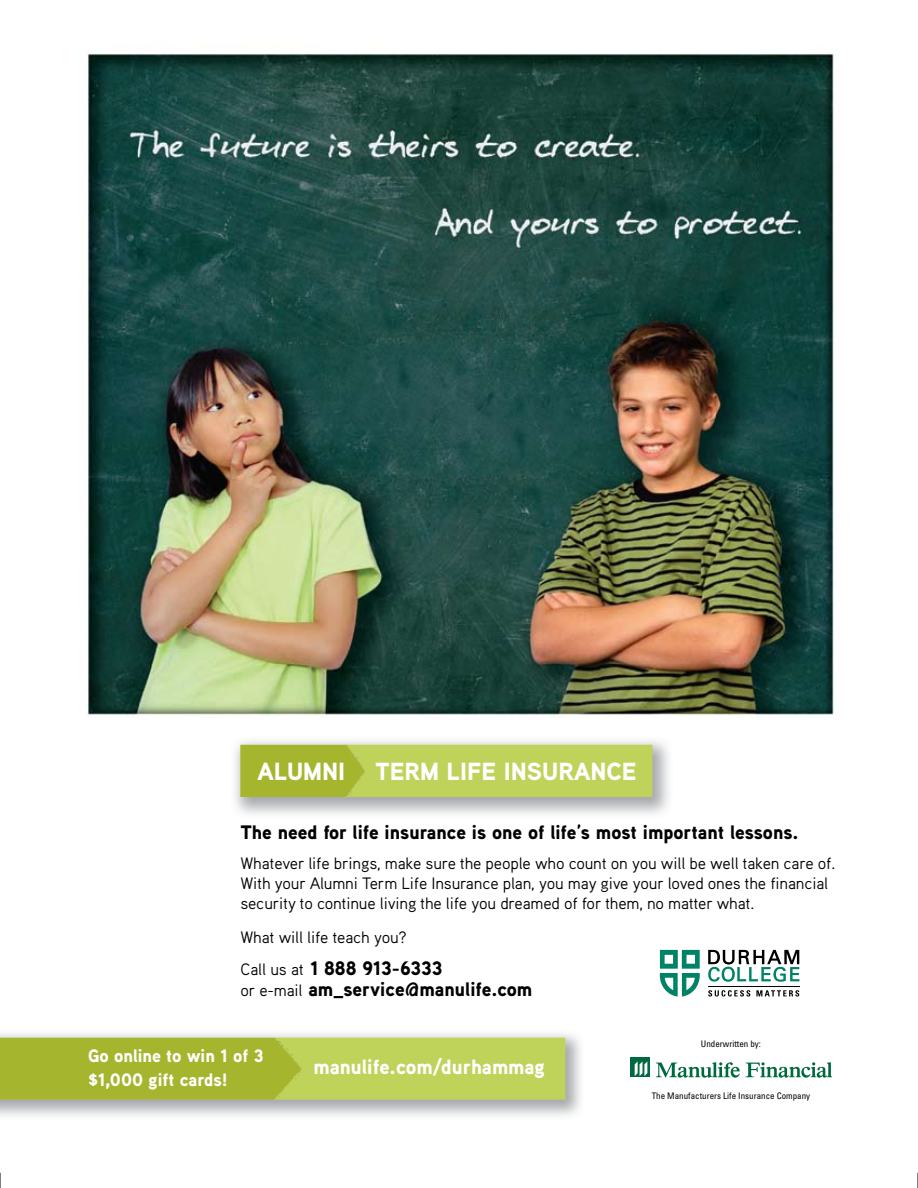
<style>
.page{position:relative;width:918px;height:1188px;background:#fff}
.page>*{position:absolute;margin:0;border:0;box-sizing:border-box;transform-origin:0 0}
.t1{font:900 24.75px "Aaux Pro";color:#fff}
.t2{font:900 20.7px "Aaux Pro";color:#fff}
.t3{font:900 19.5px/21px "Aaux Pro";color:#000}
.t4{font:900 18px/24px "Aaux Pro";color:#fff}
.t5{font:16.5px/19.8px "Aaux Pro";letter-spacing:-.01em;color:#000}
.t6{font:condensed 9px "Univers";color:#000}
.s1{font-weight:400;font-size:16.5px}
</style>
<div class="page">
<img style="left:0;top:1033px;width:581px;height:83px">
<svg style="left:656px;top:1062px;width:84px;height:16px"></svg>
<svg style="left:746px;top:1062px;width:86px;height:16px"></svg>
<svg style="left:630px;top:1057px;width:20px;height:20px"></svg>
<svg style="left:635px;top:1061px;width:12px;height:15px"></svg>
<img style="left:87px;top:53px;width:749px;height:665px">
<img style="left:235px;top:740px;width:434px;height:74px">
<svg style="left:660px;top:950px;width:40px;height:47px"></svg>
<svg style="left:708px;top:990px;width:42px;height:7px"></svg>
<svg style="left:756px;top:990px;width:43px;height:7px"></svg>
<hr style="left:708px;top:986px;width:91px;height:1px;background:#000">
<svg style="left:708px;top:950px;width:91px;height:32px"></svg>
<svg style="left:0;top:1173px;width:1px;height:15px"></svg>
<svg style="left:917px;top:1173px;width:1px;height:15px"></svg>
<h1 class="t1" style="left:257px;top:755px;width:381px">ALUMNI TERM LIFE INSURANCE</h1>
<p class="t3" style="left:240px;top:821px;width:560px">The need for life insurance is one of life’s most important lessons.</p>
<p class="t5" style="left:240px;top:853px;width:597px">Whatever life brings, make sure the people who count on you will be well taken care of.<br>With your Alumni Term Life Insurance plan, you may give your loved ones the financial security to continue living the life you dreamed of for them, no matter what.</p>
<p class="t5" style="left:240px;top:927px;width:168px">What will life teach you?</p>
<p class="t3" style="left:241px;top:957px;width:293px"><span class="s1">Call us at</span> 1 888 913-6333<br><span class="s1">or e-mail</span> am_service@manulife.com</p>
<p class="t4" style="left:88px;top:1043px;width:177px">Go online to win 1 of 3 $1,000 gift cards!</p>
<p class="t2" style="left:314px;top:1054px;width:233px">manulife.com/durhammag</p>
<p class="t6" style="left:701px;top:1038px;width:61px">Underwritten by:</p>
<p class="t6" style="left:652px;top:1090px;width:160px">The Manufacturers Life Insurance Company</p>
</div>
